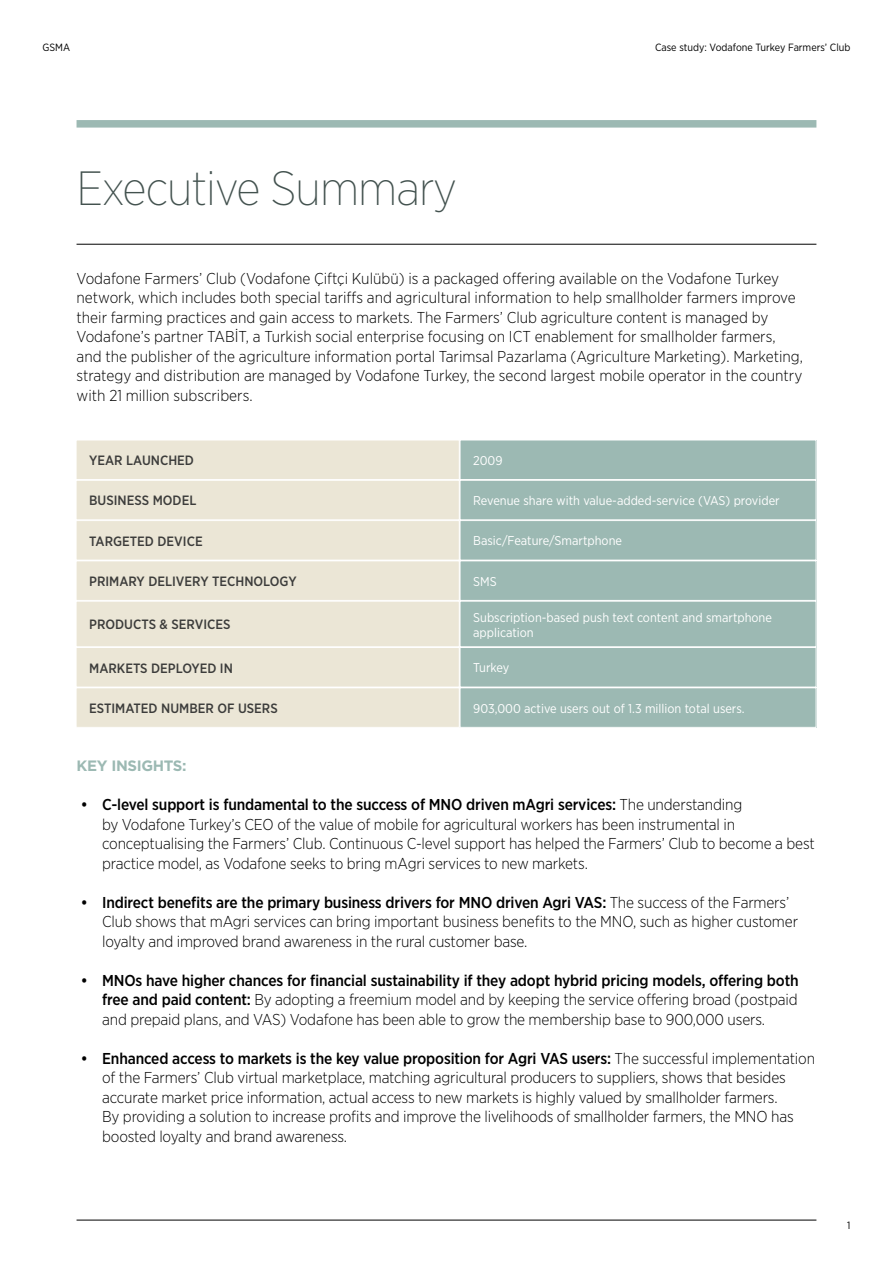
<style>
.page{position:relative;width:893px;height:1263px;background:#fff}
.page>*{position:absolute;margin:0;border:0;box-sizing:border-box;transform-origin:0 0}
.t1{font:200 48px "Gotham Narrow";letter-spacing:-.02em;color:#43524f}
.t2{font:300 15.75px/19.5px "Gotham Narrow";letter-spacing:-.01em;color:#000}
.t3{font:700 15px "Gotham";letter-spacing:-.025em;color:#9cb9b3}
.t4{font:500 13.5px "Gotham Narrow";color:#3c3c3b}
.t5{font:12.75px/15px "Gotham Narrow";color:#fff}
.t6{font:10.5px "Gotham Narrow";color:#000}
.s1{font-weight:500}
</style>
<div class="page">
<div style="left:77px;top:120px;width:739px;height:8px;background:#9cb9b3"></div>
<hr style="left:77px;top:244px;width:739px;height:1px;background:#000">
<div style="left:76px;top:440px;width:383px;height:39px;background:#ebe6d6"></div>
<div style="left:76px;top:440px;width:384px;height:40px;border:1px solid #fff"></div>
<div style="left:76px;top:480px;width:383px;height:40px;background:#ebe6d6"></div>
<div style="left:76px;top:480px;width:384px;height:40px;border:1px solid #fff"></div>
<div style="left:460px;top:440px;width:356px;height:39px;background:#9cb9b3"></div>
<div style="left:460px;top:440px;width:356px;height:40px;border:1px solid #fff"></div>
<div style="left:460px;top:480px;width:356px;height:40px;background:#9cb9b3"></div>
<div style="left:460px;top:480px;width:356px;height:40px;border:1px solid #fff"></div>
<div style="left:76px;top:521px;width:383px;height:39px;background:#ebe6d6"></div>
<div style="left:76px;top:520px;width:384px;height:40px;border:1px solid #fff"></div>
<div style="left:76px;top:561px;width:383px;height:39px;background:#ebe6d6"></div>
<div style="left:76px;top:560px;width:384px;height:41px;border:1px solid #fff"></div>
<div style="left:76px;top:601px;width:383px;height:46px;background:#ebe6d6"></div>
<div style="left:76px;top:601px;width:384px;height:46px;border:1px solid #fff"></div>
<div style="left:76px;top:647px;width:383px;height:40px;background:#ebe6d6"></div>
<div style="left:76px;top:647px;width:384px;height:40px;border:1px solid #fff"></div>
<div style="left:76px;top:688px;width:383px;height:39px;background:#ebe6d6"></div>
<div style="left:76px;top:687px;width:384px;height:41px;border:1px solid #fff"></div>
<div style="left:460px;top:521px;width:356px;height:39px;background:#9cb9b3"></div>
<div style="left:460px;top:520px;width:356px;height:40px;border:1px solid #fff"></div>
<div style="left:460px;top:561px;width:356px;height:39px;background:#9cb9b3"></div>
<div style="left:460px;top:560px;width:356px;height:41px;border:1px solid #fff"></div>
<div style="left:460px;top:601px;width:356px;height:46px;background:#9cb9b3"></div>
<div style="left:460px;top:601px;width:356px;height:46px;border:1px solid #fff"></div>
<div style="left:460px;top:647px;width:356px;height:40px;background:#9cb9b3"></div>
<div style="left:460px;top:647px;width:356px;height:40px;border:1px solid #fff"></div>
<div style="left:460px;top:688px;width:356px;height:39px;background:#9cb9b3"></div>
<div style="left:460px;top:687px;width:356px;height:41px;border:1px solid #fff"></div>
<hr style="left:77px;top:1220px;width:739px;height:1px;background:#000">
<p class="t6" style="left:43px;top:41px;width:29px">GSMA</p>
<p class="t6" style="left:655px;top:41px;width:197px">Case study: Vodafone Turkey Farmers’ Club</p>
<h1 class="t1" style="left:77px;top:159px;width:382px">Executive Summary</h1>
<p class="t2" style="left:77px;top:268px;width:728px">Vodafone Farmers’ Club (Vodafone Çiftçi Kulübü) is a packaged offering available on the Vodafone Turkey network, which includes both special tariffs and agricultural information to help smallholder farmers improve their farming practices and gain access to markets. The Farmers’ Club agriculture content is managed by Vodafone’s partner TABİT, a Turkish social enterprise focusing on ICT enablement for smallholder farmers, and the publisher of the agriculture information portal Tarimsal Pazarlama (Agriculture Marketing). Marketing, strategy and distribution are managed by Vodafone Turkey, the second largest mobile operator in the country with 21 million subscribers.</p>
<p class="t4" style="left:89px;top:452px;width:106px">YEAR LAUNCHED</p>
<p class="t4" style="left:89px;top:492px;width:109px">BUSINESS MODEL</p>
<p class="t4" style="left:89px;top:532px;width:115px">TARGETED DEVICE</p>
<p class="t4" style="left:89px;top:573px;width:209px">PRIMARY DELIVERY TECHNOLOGY</p>
<p class="t4" style="left:89px;top:616px;width:143px">PRODUCTS &amp; SERVICES</p>
<p class="t4" style="left:89px;top:659px;width:145px">MARKETS DEPLOYED IN</p>
<p class="t4" style="left:89px;top:700px;width:190px">ESTIMATED NUMBER OF USERS</p>
<p class="t5" style="left:473px;top:453px;width:31px">2009</p>
<p class="t5" style="left:473px;top:493px;width:308px">Revenue share with value-added-service (VAS) provider</p>
<p class="t5" style="left:473px;top:533px;width:150px">Basic/Feature/Smartphone</p>
<p class="t5" style="left:473px;top:573px;width:25px">SMS</p>
<p class="t5" style="left:473px;top:609px;width:300px">Subscription-based push text content and smartphone application</p>
<p class="t5" style="left:473px;top:660px;width:38px">Turkey</p>
<p class="t5" style="left:473px;top:700px;width:273px">903,000 active users out of 1.3 million total users.</p>
<p class="t3" style="left:77px;top:756px;width:111px">KEY INSIGHTS:</p>
<p class="t2" style="left:102px;top:794px;width:714px;text-indent:-21px"><span class="s1">• C-level support is fundamental to the success of MNO driven mAgri services:</span> The understanding<br>by Vodafone Turkey’s CEO of the value of mobile for agricultural workers has been instrumental in conceptualising the Farmers’ Club. Continuous C-level support has helped the Farmers’ Club to become a best practice model, as Vodafone seeks to bring mAgri services to new markets.</p>
<p class="t2" style="left:102px;top:892px;width:697px;text-indent:-21px"><span class="s1">• Indirect benefits are the primary business drivers for MNO driven Agri VAS:</span> The success of the Farmers’<br>Club shows that mAgri services can bring important business benefits to the MNO, such as higher customer loyalty and improved brand awareness in the rural customer base.</p>
<p class="t2" style="left:102px;top:970px;width:698px;text-align:justify;text-indent:-21px"><span class="s1">• MNOs have higher chances for financial sustainability if they adopt hybrid pricing models, offering both free and paid content:</span> By adopting a freemium model and by keeping the service offering broad (postpaid and prepaid plans, and VAS) Vodafone has been able to grow the membership base to 900,000 users.</p>
<p class="t2" style="left:102px;top:1048px;width:714px;text-indent:-21px"><span class="s1">• Enhanced access to markets is the key value proposition for Agri VAS users:</span> The successful implementation of the Farmers’ Club virtual marketplace, matching agricultural producers to suppliers, shows that besides accurate market price information, actual access to new markets is highly valued by smallholder farmers.<br>By providing a solution to increase profits and improve the livelihoods of smallholder farmers, the MNO has boosted loyalty and brand awareness.</p>
<p class="t6" style="left:847px;top:1219px;width:5px">1</p>
</div>
